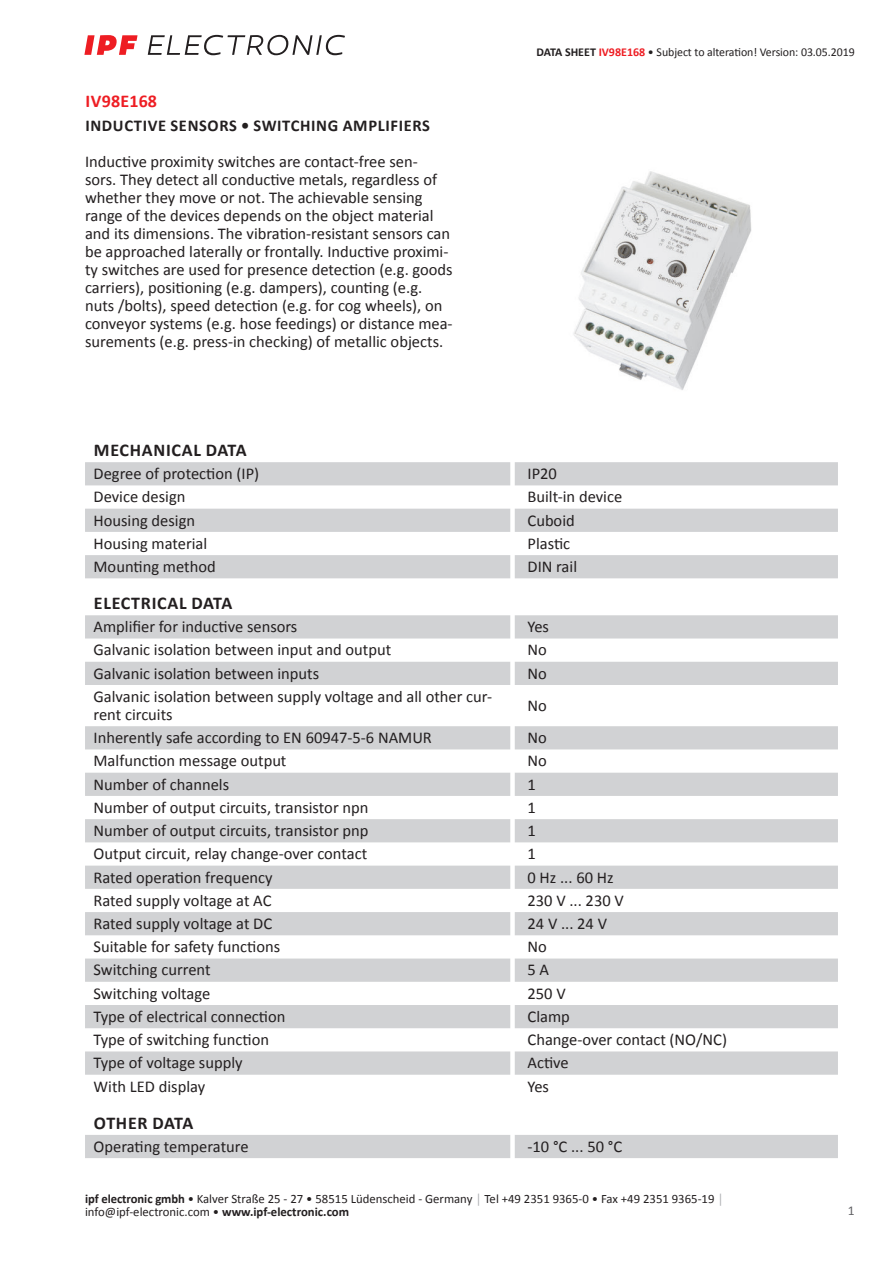
<style>
.page{position:relative;width:893px;height:1263px;background:#fff}
.page>*{position:absolute;margin:0;border:0;box-sizing:border-box;transform-origin:0 0}
.t1{font:700 18px "Calibri";letter-spacing:.04em;color:#231f20}
.t2{font:700 18px "Calibri";letter-spacing:.015em;color:#231f20}
.t3{font:700 18px "Calibri";letter-spacing:.02em;color:#ee1d23}
.t4{font:16.5px/18px "Calibri";color:#231f20}
.t5{font:700 16.5px "Calibri";letter-spacing:.04em;color:#231f20}
.t6{font:13.5px "Calibri";color:#636366}
.t7{font:12.75px/12.6px "Calibri";color:#231f20}
.t8{font:12px "Calibri";letter-spacing:-.005em;color:#231f20}
.s1{font-weight:700}
.s2{font-weight:700;color:#ee1d23}
.s3{color:#a8a9ad}
</style>
<div class="page">
<svg style="left:148px;top:35px;width:197px;height:20px"></svg>
<svg style="left:84px;top:35px;width:54px;height:20px"></svg>
<svg style="left:85px;top:462px;width:753px;height:116px;fill:#d1d2d4"></svg>
<svg style="left:85px;top:615px;width:753px;height:460px"></svg>
<div style="left:85px;top:1135px;width:753px;height:23px;background:#d1d2d4"></div>
<img style="left:573px;top:171px;width:179px;height:219px">
<p class="t3" style="left:85px;top:88px;width:73px">IV98E168</p>
<p class="t5" style="left:85px;top:114px;width:346px">INDUCTIVE SENSORS • SWITCHING AMPLIFIERS</p>
<p class="t4" style="left:85px;top:152px;width:369px">Inductive proximity switches are contact-free sen&shy;sors. They detect all conductive metals, regardless of whether they move or not. The achievable sensing range of the devices depends on the object material and its dimensions. The vibration-resistant sensors can be approached laterally or frontally. Inductive proximi&shy;ty switches are used for presence detection (e.g. goods carriers), positioning (e.g. dampers), counting (e.g. nuts /bolts), speed detection (e.g. for cog wheels), on conveyor systems (e.g. hose feedings) or distance mea&shy;surements (e.g. press-in checking) of metallic objects.</p>
<p class="t8" style="left:536px;top:44px;width:320px"><span class="s1">DATA SHEET</span> <span class="s2">IV98E168</span> • Subject to alteration! Version: 03.05.2019</p>
<p class="t1" style="left:94px;top:437px;width:154px">MECHANICAL DATA</p>
<p class="t4" style="left:94px;top:464px;width:167px">Degree of protection (IP)</p>
<p class="t4" style="left:527px;top:464px;width:31px">IP20</p>
<p class="t4" style="left:94px;top:487px;width:93px">Device design</p>
<p class="t4" style="left:527px;top:487px;width:96px">Built-in device</p>
<p class="t4" style="left:94px;top:511px;width:103px">Housing design</p>
<p class="t4" style="left:527px;top:511px;width:49px">Cuboid</p>
<p class="t4" style="left:94px;top:534px;width:115px">Housing material</p>
<p class="t4" style="left:527px;top:534px;width:44px">Plastic</p>
<p class="t4" style="left:94px;top:557px;width:124px">Mounting method</p>
<p class="t4" style="left:527px;top:557px;width:51px">DIN rail</p>
<p class="t1" style="left:94px;top:590px;width:140px">ELECTRICAL DATA</p>
<p class="t4" style="left:94px;top:617px;width:205px">Amplifier for inductive sensors</p>
<p class="t4" style="left:527px;top:617px;width:23px">Yes</p>
<p class="t4" style="left:94px;top:640px;width:299px">Galvanic isolation between input and output</p>
<p class="t4" style="left:527px;top:640px;width:21px">No</p>
<p class="t4" style="left:94px;top:664px;width:227px">Galvanic isolation between inputs</p>
<p class="t4" style="left:527px;top:664px;width:21px">No</p>
<p class="t4" style="left:94px;top:687px;width:400px">Galvanic isolation between supply voltage and all other cur&shy;rent circuits</p>
<p class="t4" style="left:527px;top:696px;width:21px">No</p>
<p class="t4" style="left:94px;top:728px;width:340px">Inherently safe according to EN 60947-5-6 NAMUR</p>
<p class="t4" style="left:527px;top:728px;width:21px">No</p>
<p class="t4" style="left:94px;top:751px;width:194px">Malfunction message output</p>
<p class="t4" style="left:527px;top:751px;width:21px">No</p>
<p class="t4" style="left:94px;top:775px;width:137px">Number of channels</p>
<p class="t4" style="left:527px;top:775px;width:10px">1</p>
<p class="t4" style="left:94px;top:798px;width:276px">Number of output circuits, transistor npn</p>
<p class="t4" style="left:527px;top:798px;width:10px">1</p>
<p class="t4" style="left:94px;top:821px;width:276px">Number of output circuits, transistor pnp</p>
<p class="t4" style="left:527px;top:821px;width:10px">1</p>
<p class="t4" style="left:94px;top:844px;width:275px">Output circuit, relay change-over contact</p>
<p class="t4" style="left:527px;top:844px;width:10px">1</p>
<p class="t4" style="left:94px;top:867px;width:181px">Rated operation frequency</p>
<p class="t4" style="left:527px;top:867px;width:88px">0 Hz ... 60 Hz</p>
<p class="t4" style="left:94px;top:891px;width:179px">Rated supply voltage at AC</p>
<p class="t4" style="left:527px;top:891px;width:98px">230 V ... 230 V</p>
<p class="t4" style="left:94px;top:914px;width:180px">Rated supply voltage at DC</p>
<p class="t4" style="left:527px;top:914px;width:81px">24 V ... 24 V</p>
<p class="t4" style="left:94px;top:937px;width:188px">Suitable for safety functions</p>
<p class="t4" style="left:527px;top:937px;width:21px">No</p>
<p class="t4" style="left:94px;top:960px;width:119px">Switching current</p>
<p class="t4" style="left:527px;top:960px;width:23px">5A</p>
<p class="t4" style="left:94px;top:984px;width:118px">Switching voltage</p>
<p class="t4" style="left:527px;top:984px;width:40px">250 V</p>
<p class="t4" style="left:94px;top:1007px;width:193px">Type of electrical connection</p>
<p class="t4" style="left:527px;top:1007px;width:44px">Clamp</p>
<p class="t4" style="left:94px;top:1030px;width:177px">Type of switching function</p>
<p class="t4" style="left:527px;top:1030px;width:201px">Change-over contact (NO/NC)</p>
<p class="t4" style="left:94px;top:1053px;width:151px">Type of voltage supply</p>
<p class="t4" style="left:527px;top:1053px;width:43px">Active</p>
<p class="t4" style="left:94px;top:1077px;width:113px">With LED display</p>
<p class="t4" style="left:527px;top:1077px;width:23px">Yes</p>
<p class="t2" style="left:94px;top:1110px;width:101px">OTHER DATA</p>
<p class="t4" style="left:94px;top:1137px;width:157px">Operating temperature</p>
<p class="t4" style="left:527px;top:1137px;width:96px">-10 °C ... 50 °C</p>
<p class="t7" style="left:85px;top:1192px;width:640px"><span class="s1">ipf electronic gmbh</span> • Kalver Straße 25 - 27 • 58515 Lüdenscheid - Germany <span class="s3">│</span> Tel +49 2351 9365-0 • Fax +49 2351 9365-19 <span class="s3">│ </span>info@ipf-electronic.com • <span class="s1">www.ipf-electronic.com</span></p>
<p class="t6" style="left:848px;top:1201px;width:8px">1</p>
</div>
